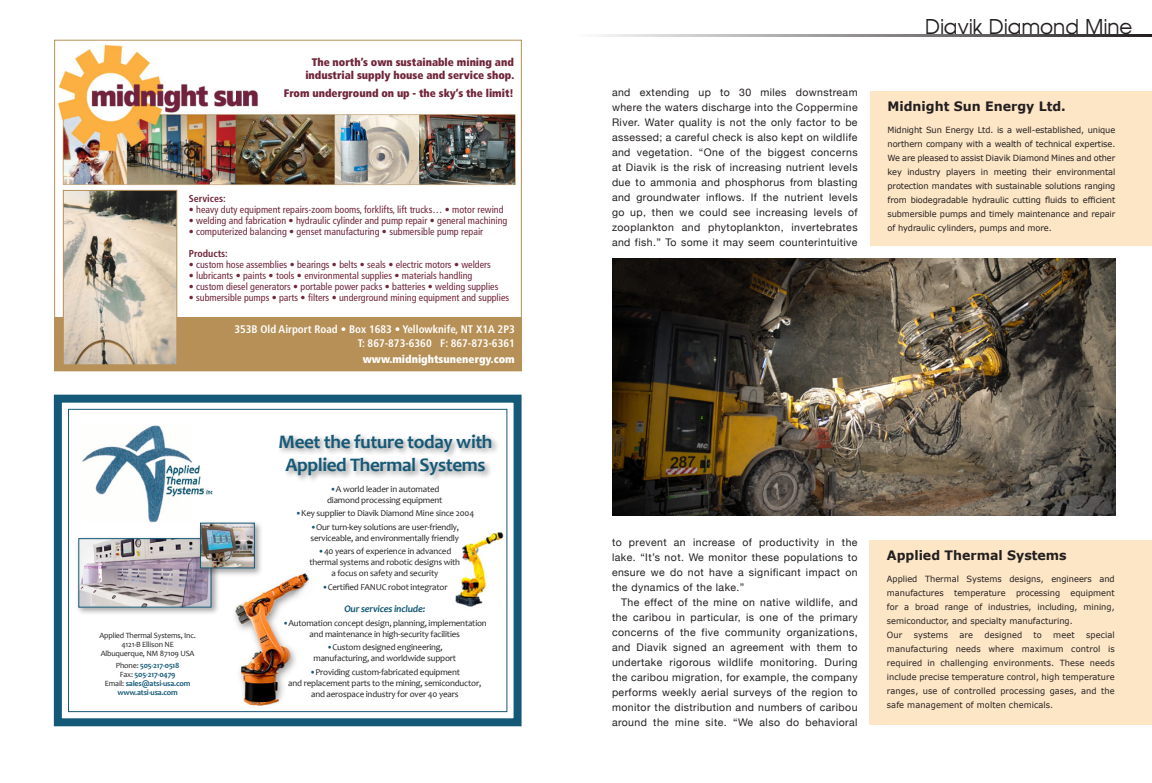
<style>
.page{position:relative;width:1152px;height:783px;background:#fff}
.page>*{position:absolute;margin:0;border:0;box-sizing:border-box;transform-origin:0 0}
.Top_Header{font:20px "Avante";color:#231f20}
.t1{font:700 19.2px/23px "Candara";letter-spacing:-.02em;color:#145977;text-align:center}
.EM_Header{font:700 13px "Verdana";color:#231f20}
.t2{font:900 condensed 11px/13.2px "Frutiger LT Std";color:#70253a;text-align:center}
.t3{font:700 condensed 11px/13.2px "Frutiger LT Std";color:#fff;text-align:right}
.t4{font:900 condensed 11px "Frutiger LT Std";color:#fff}
.Body_text{font:10.5px/15px "Helvetica Neue";letter-spacing:.04em;color:#231f20;text-align:justify}
.t5{font:condensed 10px "Frutiger LT Std";color:#70253a}
.t6{font:italic 700 10px "Candara";letter-spacing:-.02em;color:#145977}
.t7{font:700 condensed 10px "Frutiger LT Std";color:#70253a}
.t8{font:9px/10.8px "Candara";letter-spacing:-.02em;color:#231f20;text-align:center}
.EM_Body{font:8.5px/14px "Verdana";color:#231f20;text-align:justify}
.t9{font:700 8px/9px "Candara";letter-spacing:-.02em;color:#145977;text-align:center}
.t10{font:8px/9px "Candara";letter-spacing:-.02em;color:#231f20;text-align:center}
.s1{font-weight:400;color:#231f20}
.s2{color:#145977}
</style>
<div class="page">
<hr style="left:576px;top:34px;width:576px;height:3px;background:#231f20">
<img style="left:612px;top:259px;width:504px;height:257px">
<div style="left:870px;top:91px;width:282px;height:155px;background:#fde6c6"></div>
<div style="left:870px;top:540px;width:282px;height:185px;background:#fde6c6"></div>
<img style="left:58px;top:44px;width:458px;height:142px">
<div style="left:54px;top:317px;width:468px;height:54px;background:#b69056"></div>
<div style="left:54px;top:40px;width:468px;height:331px;border:1px solid #b69056"></div>
<img style="left:65px;top:192px;width:110px;height:171px">
<div style="left:63px;top:190px;width:114px;height:175px;border:1px solid #b69056"></div>
<div style="left:68px;top:409px;width:439px;height:303px;border:1px solid #145977"></div>
<div style="left:54px;top:395px;width:468px;height:331px;border:8px solid #145977"></div>
<img style="left:234px;top:573px;width:75px;height:133px">
<img style="left:455px;top:532px;width:49px;height:75px">
<img style="left:82px;top:425px;width:131px;height:98px">
<div style="left:76px;top:535px;width:144px;height:81px;background:#231f20;opacity:.4"></div>
<img style="left:80px;top:540px;width:130px;height:66px">
<div style="left:78px;top:538px;width:134px;height:70px;border:1px solid #145977"></div>
<div style="left:197px;top:520px;width:66px;height:57px;background:#231f20;opacity:.4"></div>
<img style="left:202px;top:525px;width:51px;height:41px">
<div style="left:200px;top:523px;width:55px;height:45px;border:1px solid #145977"></div>
<div style="left:277px;top:433px;width:222px;height:50px;background:#231f20;opacity:.5"></div>
<p class="t2" style="left:305px;top:55px;width:210px">The north’s own sustainable mining and industrial supply house and service shop.</p>
<p class="t2" style="left:284px;top:86px;width:231px">From underground on up - the sky’s the limit!</p>
<p class="t7" style="left:189px;top:192px;width:38px">Services:</p>
<p class="t5" style="left:189px;top:204px;width:316px">• heavy duty equipment repairs-zoom booms, forklifts, lift trucks… • motor rewind</p>
<p class="t5" style="left:189px;top:215px;width:320px">• welding and fabrication • hydraulic cylinder and pump repair • general machining</p>
<p class="t5" style="left:189px;top:226px;width:296px">• computerized balancing • genset manufacturing • submersible pump repair</p>
<p class="t7" style="left:189px;top:247px;width:40px">Products:</p>
<p class="t5" style="left:189px;top:259px;width:303px">• custom hose assemblies • bearings • belts • seals • electric motors • welders</p>
<p class="t5" style="left:189px;top:270px;width:285px">• lubricants • paints • tools • environmental supplies • materials handling</p>
<p class="t5" style="left:189px;top:281px;width:311px">• custom diesel generators • portable power packs • batteries • welding supplies</p>
<p class="t5" style="left:189px;top:292px;width:322px">• submersible pumps • parts • filters • underground mining equipment and supplies</p>
<p class="t3" style="left:234px;top:323px;width:282px">353B Old Airport Road • Box 1683 • Yellowknife, NT X1A 2P3<br>T: 867-873-6360 F: 867-873-6361</p>
<p class="t4" style="left:363px;top:352px;width:154px">www.midnightsunenergy.com</p>
<p class="t10" style="left:99px;top:631px;width:98px">Applied Thermal Systems, Inc.<br>4121-B Ellison NE<br>Albuquerque, NM 87109 USA</p>
<p class="t9" style="left:105px;top:660px;width:87px"><span class="s1">Phone:</span> 505-217-0518<br><span class="s1">Fax:</span> 505-217-0479<br><span class="s1">Email:</span> sales@atsi-usa.com www.atsi-usa.com</p>
<p class="t1" style="left:278px;top:430px;width:216px">Meet the future today with<br>Applied Thermal Systems</p>
<p class="t8" style="left:327px;top:484px;width:117px"><span class="s2">•</span>A world leader in automated diamond processing equipment</p>
<p class="t8" style="left:296px;top:508px;width:180px"><span class="s2">•</span>Key supplier to Diavik Diamond Mine since 2004</p>
<p class="t8" style="left:310px;top:522px;width:150px;text-align:left"><span class="s2">•</span>Our turn-key solutions are user-friendly, serviceable, and environmentally friendly</p>
<p class="t8" style="left:309px;top:546px;width:152px"><span class="s2">•</span>40 years of experience in advanced thermal systems and robotic designs with a focus on safety and security</p>
<p class="t8" style="left:322px;top:581px;width:127px"><span class="s2">•</span>Certified FANUC robot integrator</p>
<p class="t6" style="left:344px;top:603px;width:82px">Our services include:</p>
<p class="t8" style="left:283px;top:618px;width:206px"><span class="s2">•</span>Automation concept design, planning, implementation and maintenance in high-security facilities</p>
<p class="t8" style="left:314px;top:642px;width:144px"><span class="s2">•</span>Custom designed engineering, manufacturing, and worldwide support</p>
<p class="t8" style="left:288px;top:667px;width:195px"><span class="s2">•</span>Providing custom-fabricated equipment<br>and replacement parts to the mining, semiconductor, and aerospace industry for over 40 years</p>
<p class="Body_text" style="left:612px;top:85px;width:247px">and extending up to 30 miles downstream where the waters discharge into the Coppermine River. Water quality is not the only factor to be assessed; a careful check is also kept on wildlife and vegetation. “One of the biggest concerns at Diavik is the risk of increasing nutrient levels due to ammonia and phosphorus from blasting and groundwater inflows. If the nutrient levels go up, then we could see increasing levels of zooplankton and phytoplankton, invertebrates and fish.” To some it may seem counterintuitive</p>
<p class="Top_Header" style="left:925px;top:14px;width:209px">Diavik Diamond Mine</p>
<p class="EM_Header" style="left:888px;top:98px;width:180px">Midnight Sun Energy Ltd.</p>
<p class="EM_Body" style="left:888px;top:123px;width:229px">Midnight Sun Energy Ltd. is a well-established, unique northern company with a wealth of technical expertise.<br>We are pleased to assist Diavik Diamond Mines and other key industry players in meeting their environmental protection mandates with sustainable solutions ranging from biodegradable hydraulic cutting fluids to efficient submersible pumps and timely maintenance and repair of hydraulic cylinders, pumps and more.</p>
<p class="Body_text" style="left:612px;top:535px;width:247px">to prevent an increase of productivity in the lake. “It’s not. We monitor these populations to ensure we do not have a significant impact on the dynamics of the lake.”</p>
<p class="Body_text" style="left:612px;top:595px;width:247px;text-indent:9px">The effect of the mine on native wildlife, and the caribou in particular, is one of the primary concerns of the five community organizations, and Diavik signed an agreement with them to undertake rigorous wildlife monitoring. During the caribou migration, for example, the company performs weekly aerial surveys of the region to monitor the distribution and numbers of caribou around the mine site. “We also do behavioral</p>
<p class="EM_Header" style="left:887px;top:547px;width:181px">Applied Thermal Systems</p>
<p class="EM_Body" style="left:887px;top:572px;width:229px">Applied Thermal Systems designs, engineers and manufactures temperature processing equipment for a broad range of industries, including, mining, semiconductor, and specialty manufacturing.</p>
<p class="EM_Body" style="left:887px;top:628px;width:17px">Our</p>
<p class="EM_Body" style="left:914px;top:628px;width:36px">systems</p>
<p class="EM_Body" style="left:960px;top:628px;width:15px">are</p>
<p class="EM_Body" style="left:985px;top:628px;width:39px">designed</p>
<p class="EM_Body" style="left:1034px;top:628px;width:10px">to</p>
<p class="EM_Body" style="left:1053px;top:628px;width:23px">meet</p>
<p class="EM_Body" style="left:887px;top:628px;width:229px;text-indent:199px">special manufacturing needs where maximum control is required in challenging environments. These needs include precise temperature control, high temperature ranges, use of controlled processing gases, and the safe management of molten chemicals.</p>
</div>
